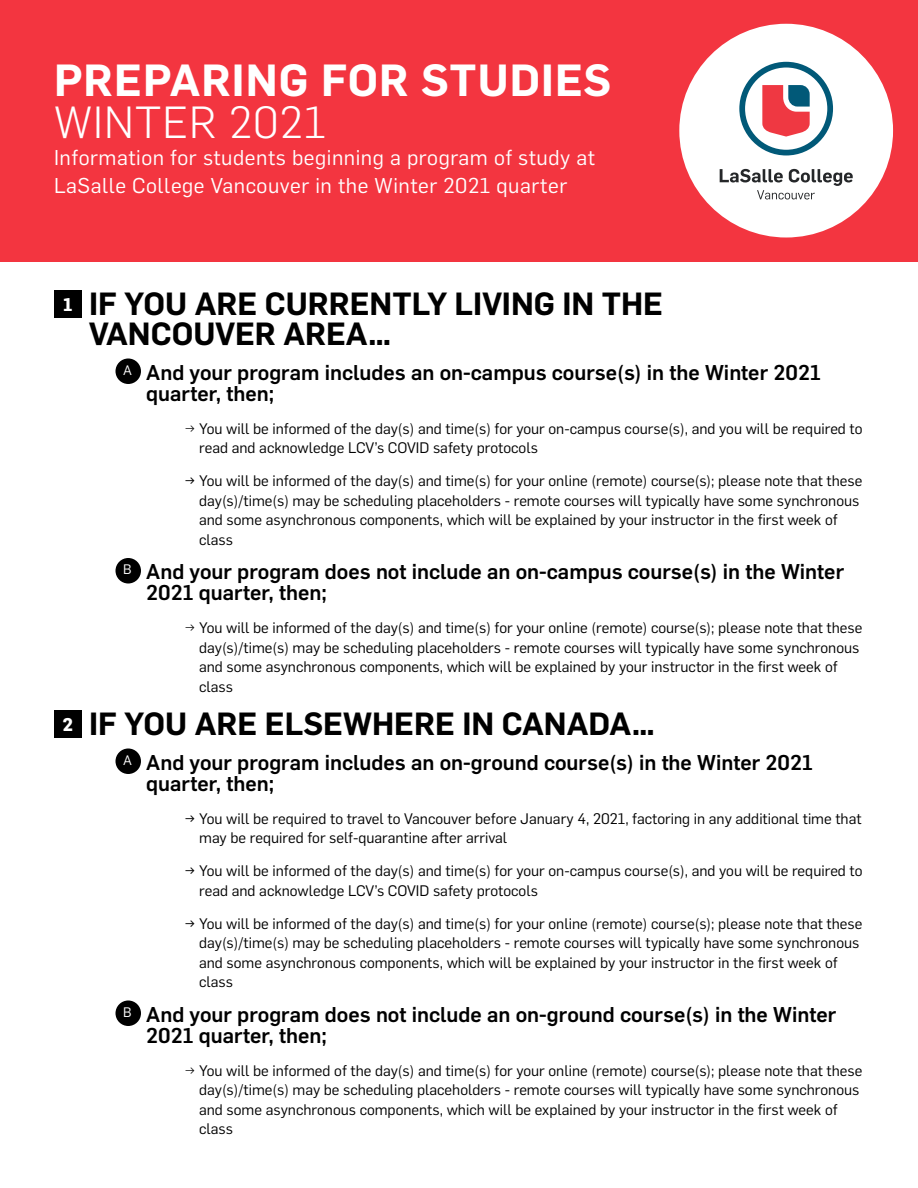
<style>
.page{position:relative;width:918px;height:1188px;background:#fff}
.page>*{position:absolute;margin:0;border:0;box-sizing:border-box;transform-origin:0 0}
.t1{font:600 44.1px "Flama";letter-spacing:.025em;color:#fff}
.t2{font:300 44.1px "Flama";letter-spacing:.025em;color:#fff}
.t3{font:600 31.5px/30px "Flama";color:#000}
.t4{font:500 21px/21px "Flama";color:#000}
.t5{font:21px/27.3px "Flama";letter-spacing:.025em;color:#fff}
.t6{font:15px/19.5px "Flama";color:#000}
.s1{font-weight:700;font-size:18px;color:#fff}
.s2{font-weight:300}
</style>
<div class="page">
<div style="left:0;top:0;width:918px;height:261px;background:#f33540"></div>
<div style="left:54px;top:290px;width:28px;height:28px;background:#000"></div>
<div style="left:116px;top:358px;width:25px;height:26px;background:#000;border-radius:50%"></div>
<div style="left:116px;top:558px;width:25px;height:26px;background:#000;border-radius:50%"></div>
<div style="left:54px;top:710px;width:28px;height:28px;background:#000"></div>
<div style="left:116px;top:748px;width:25px;height:26px;background:#000;border-radius:50%"></div>
<div style="left:116px;top:1000px;width:25px;height:26px;background:#000;border-radius:50%"></div>
<div style="left:679px;top:24px;width:214px;height:214px;background:#fff;border-radius:50%"></div>
<svg style="left:739px;top:62px;width:94px;height:93px"></svg>
<svg style="left:720px;top:169px;width:133px;height:30px"></svg>
<h1 class="t1" style="left:54px;top:48px;width:559px">PREPARING FOR STUDIES</h1>
<h1 class="t2" style="left:54px;top:92px;width:273px">WINTER 2021</h1>
<h3 class="t5" style="left:54px;top:143px;width:543px">Information for students beginning a program of study at<br>LaSalle College Vancouver in the Winter 2021 quarter</h3>
<h2 class="t3" style="left:89px;top:286px;width:576px;text-indent:-26px"><span class="s1">1</span> IF YOU ARE CURRENTLY LIVING IN THE<br>VANCOUVER AREA…</h2>
<h3 class="t4" style="left:146px;top:360px;width:676px;text-indent:-23px"><sup>A</sup> And your program includes an on-campus course(s) in the Winter 2021 quarter, then;</h3>
<p class="t6" style="left:199px;top:417px;width:665px;text-indent:-15px"><span class="s2">→</span> You will be informed of the day(s) and time(s) for your on-campus course(s), and you will be required to read and acknowledge LCV’s COVID safety protocols</p>
<p class="t6" style="left:199px;top:470px;width:665px;text-indent:-15px">→ You will be informed of the day(s) and time(s) for your online (remote) course(s); please note that these day(s)/time(s) may be scheduling placeholders - remote courses will typically have some synchronous and some asynchronous components, which will be explained by your instructor in the first week of class</p>
<h3 class="t4" style="left:146px;top:559px;width:699px;text-indent:-23px"><sup>B</sup> And your program does not include an on-campus course(s) in the Winter<br>2021 quarter, then;</h3>
<p class="t6" style="left:199px;top:617px;width:665px;text-indent:-15px"><span class="s2">→</span> You will be informed of the day(s) and time(s) for your online (remote) course(s); please note that these day(s)/time(s) may be scheduling placeholders - remote courses will typically have some synchronous and some asynchronous components, which will be explained by your instructor in the first week of class</p>
<h2 class="t3" style="left:63px;top:706px;width:594px"><span class="s1">2</span> IF YOU ARE ELSEWHERE IN CANADA…</h2>
<h3 class="t4" style="left:146px;top:750px;width:668px;text-indent:-23px"><sup>A</sup> And your program includes an on-ground course(s) in the Winter 2021 quarter, then;</h3>
<p class="t6" style="left:199px;top:807px;width:664px;text-indent:-15px">→ You will be required to travel to Vancouver before January 4, 2021, factoring in any additional time that may be required for self-quarantine after arrival</p>
<p class="t6" style="left:199px;top:860px;width:665px;text-indent:-15px">→ You will be informed of the day(s) and time(s) for your on-campus course(s), and you will be required to read and acknowledge LCV’s COVID safety protocols</p>
<p class="t6" style="left:199px;top:912px;width:665px;text-indent:-15px">→ You will be informed of the day(s) and time(s) for your online (remote) course(s); please note that these day(s)/time(s) may be scheduling placeholders - remote courses will typically have some synchronous and some asynchronous components, which will be explained by your instructor in the first week of class</p>
<h3 class="t4" style="left:146px;top:1002px;width:692px;text-indent:-23px"><sup>B</sup> And your program does not include an on-ground course(s) in the Winter<br>2021 quarter, then;</h3>
<p class="t6" style="left:199px;top:1059px;width:665px;text-indent:-15px"><span class="s2">→</span> You will be informed of the day(s) and time(s) for your online (remote) course(s); please note that these day(s)/time(s) may be scheduling placeholders - remote courses will typically have some synchronous and some asynchronous components, which will be explained by your instructor in the first week of class</p>
</div>
